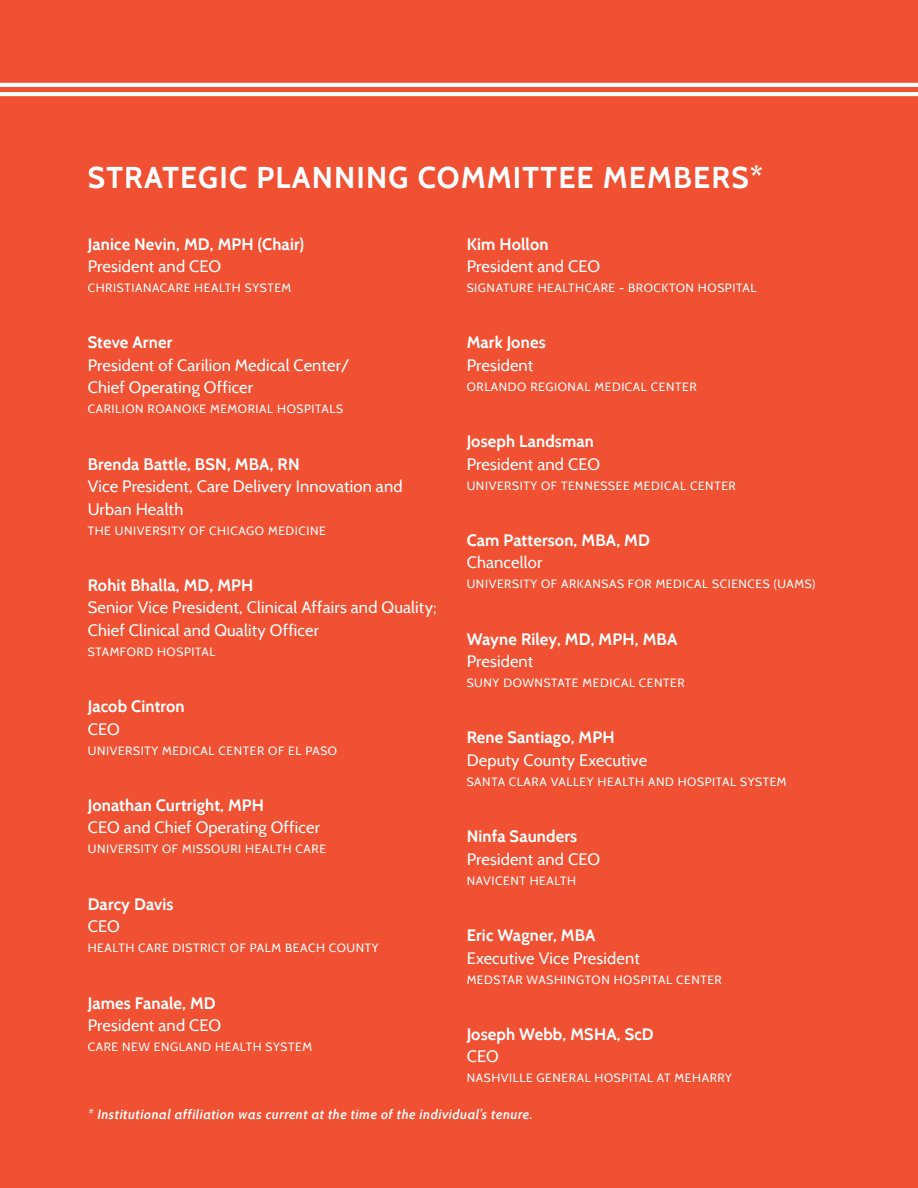
<style>
.page{position:relative;width:918px;height:1188px;background:#f05133}
.page>*{position:absolute;margin:0;border:0;box-sizing:border-box;transform-origin:0 0}
.t1{font:700 30px "Cabin";letter-spacing:.04em;color:#fff}
.t2{font:16.5px/22.5px "Cabin";letter-spacing:.01em;color:#fff}
.t3{font:700 16.5px "Cabin";letter-spacing:.01em;color:#fff}
.t4{font:italic 600 13.5px "Cabin";letter-spacing:.03em;color:#fff}
.t5{font:12px "Cabin";letter-spacing:.05em;color:#fff}
</style>
<div class="page">
<svg style="left:0;top:82px;width:918px;height:15px"></svg>
<h1 class="t1" style="left:88px;top:159px;width:677px">STRATEGIC PLANNING COMMITTEE MEMBERS*</h1>
<h2 class="t3" style="left:88px;top:234px;width:218px">Janice Nevin, MD, MPH (Chair)</h2>
<h2 class="t2" style="left:88px;top:255px;width:135px">President and CEO</h2>
<p class="t5" style="left:88px;top:281px;width:205px">CHRISTIANACARE HEALTH SYSTEM</p>
<h2 class="t3" style="left:88px;top:333px;width:86px">Steve Arner</h2>
<h2 class="t2" style="left:88px;top:354px;width:263px">President of Carilion Medical Center/<br>Chief Operating Officer</h2>
<p class="t5" style="left:88px;top:402px;width:257px">CARILION ROANOKE MEMORIAL HOSPITALS</p>
<h2 class="t3" style="left:88px;top:454px;width:213px">Brenda Battle, BSN, MBA, RN</h2>
<h2 class="t2" style="left:88px;top:475px;width:316px">Vice President, Care Delivery Innovation and<br>Urban Health</h2>
<p class="t5" style="left:88px;top:523px;width:240px">THE UNIVERSITY OF CHICAGO MEDICINE</p>
<h2 class="t3" style="left:88px;top:575px;width:167px">Rohit Bhalla, MD, MPH</h2>
<h2 class="t2" style="left:88px;top:596px;width:350px">Senior Vice President, Clinical Affairs and Quality;<br>Chief Clinical and Quality Officer</h2>
<p class="t5" style="left:88px;top:644px;width:129px">STAMFORD HOSPITAL</p>
<h2 class="t3" style="left:88px;top:696px;width:98px">Jacob Cintron</h2>
<h2 class="t2" style="left:88px;top:718px;width:34px">CEO</h2>
<p class="t5" style="left:88px;top:743px;width:251px">UNIVERSITY MEDICAL CENTER OF EL PASO</p>
<h2 class="t3" style="left:88px;top:795px;width:178px">Jonathan Curtright, MPH</h2>
<h2 class="t2" style="left:88px;top:816px;width:234px">CEO and Chief Operating Officer</h2>
<p class="t5" style="left:88px;top:842px;width:240px">UNIVERSITY OF MISSOURI HEALTH CARE</p>
<h2 class="t3" style="left:88px;top:894px;width:87px">Darcy Davis</h2>
<h2 class="t2" style="left:88px;top:915px;width:34px">CEO</h2>
<p class="t5" style="left:88px;top:941px;width:292px">HEALTH CARE DISTRICT OF PALM BEACH COUNTY</p>
<h2 class="t3" style="left:467px;top:234px;width:83px">Kim Hollon</h2>
<h2 class="t2" style="left:467px;top:255px;width:135px">President and CEO</h2>
<p class="t5" style="left:467px;top:281px;width:291px">SIGNATURE HEALTHCARE - BROCKTON HOSPITAL</p>
<h2 class="t3" style="left:467px;top:333px;width:80px">Mark Jones</h2>
<h2 class="t2" style="left:467px;top:354px;width:68px">President</h2>
<p class="t5" style="left:467px;top:379px;width:231px">ORLANDO REGIONAL MEDICAL CENTER</p>
<h2 class="t3" style="left:467px;top:431px;width:129px">Joseph Landsman</h2>
<h2 class="t2" style="left:467px;top:453px;width:135px">President and CEO</h2>
<p class="t5" style="left:467px;top:478px;width:271px">UNIVERSITY OF TENNESSEE MEDICAL CENTER</p>
<h2 class="t3" style="left:467px;top:530px;width:185px">Cam Patterson, MBA, MD</h2>
<h2 class="t2" style="left:467px;top:551px;width:77px">Chancellor</h2>
<p class="t5" style="left:467px;top:577px;width:350px">UNIVERSITY OF ARKANSAS FOR MEDICAL SCIENCES (UAMS)</p>
<h2 class="t3" style="left:467px;top:629px;width:212px">Wayne Riley, MD, MPH, MBA</h2>
<h2 class="t2" style="left:467px;top:650px;width:68px">President</h2>
<p class="t5" style="left:467px;top:676px;width:220px">SUNY DOWNSTATE MEDICAL CENTER</p>
<h2 class="t3" style="left:467px;top:728px;width:150px">Rene Santiago, MPH</h2>
<h2 class="t2" style="left:467px;top:749px;width:182px">Deputy County Executive</h2>
<p class="t5" style="left:467px;top:774px;width:321px">SANTA CLARA VALLEY HEALTH AND HOSPITAL SYSTEM</p>
<h2 class="t3" style="left:467px;top:826px;width:112px">Ninfa Saunders</h2>
<h2 class="t2" style="left:467px;top:848px;width:135px">President and CEO</h2>
<p class="t5" style="left:467px;top:873px;width:111px">NAVICENT HEALTH</p>
<h2 class="t3" style="left:467px;top:925px;width:130px">Eric Wagner, MBA</h2>
<h2 class="t2" style="left:467px;top:946px;width:175px">Executive Vice President</h2>
<p class="t5" style="left:467px;top:972px;width:257px">MEDSTAR WASHINGTON HOSPITAL CENTER</p>
<h2 class="t3" style="left:88px;top:993px;width:130px">James Fanale, MD</h2>
<h2 class="t2" style="left:88px;top:1014px;width:135px">President and CEO</h2>
<p class="t5" style="left:88px;top:1039px;width:226px">CARE NEW ENGLAND HEALTH SYSTEM</p>
<h2 class="t3" style="left:467px;top:1024px;width:189px">Joseph Webb, MSHA, ScD</h2>
<h2 class="t2" style="left:467px;top:1045px;width:34px">CEO</h2>
<p class="t5" style="left:467px;top:1071px;width:267px">NASHVILLE GENERAL HOSPITAL AT MEHARRY</p>
<p class="t4" style="left:88px;top:1106px;width:447px">* Institutional affiliation was current at the time of the individual’s tenure.</p>
</div>
